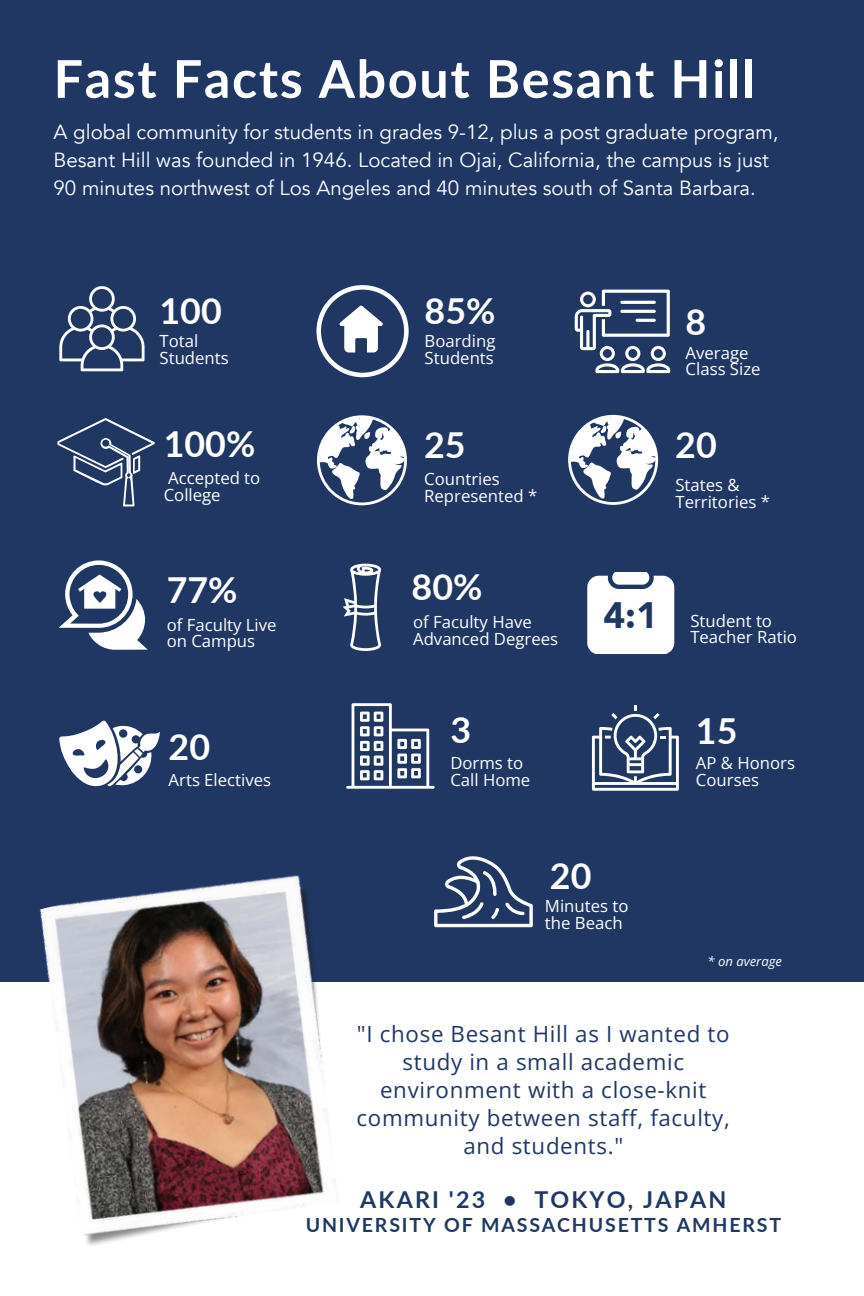
<style>
.page{position:relative;width:864px;height:1296px;background:#fff}
.page>*{position:absolute;margin:0;border:0;box-sizing:border-box;transform-origin:0 0}
.t1{font:700 52.2px "Lato";letter-spacing:.03em;color:#fff}
.t2{font:900 36.8px "Avenir";color:#203764}
.t3{font:700 35.8px "Lato";color:#fff}
.t4{font:700 23.2px "Lato";letter-spacing:.09em;color:#203764}
.t5{font:22.4px/28px "Open Sans";letter-spacing:.03em;color:#203764;text-align:center}
.t6{font:20.4px/28px "Avenir";color:#fff}
.t7{font:700 19.6px "Lato";letter-spacing:.095em;color:#203764}
.t8{font:16.8px/16.8px "Open Sans";color:#fff}
.t9{font:italic 13px "Open Sans";color:#fff}
</style>
<div class="page">
<div style="left:0;top:0;width:864px;height:981px;background:#203764"></div>
<svg style="left:587px;top:573px;width:87px;height:81px;background:#eef0f3"></svg>
<svg style="left:343px;top:564px;width:38px;height:87px"></svg>
<svg style="left:59px;top:560px;width:89px;height:90px"></svg>
<svg style="left:59px;top:286px;width:86px;height:85px"></svg>
<svg style="left:575px;top:290px;width:95px;height:83px"></svg>
<svg style="left:316px;top:285px;width:93px;height:92px"></svg>
<svg style="left:317px;top:415px;width:90px;height:90px"></svg>
<svg style="left:57px;top:418px;width:98px;height:88px"></svg>
<svg style="left:346px;top:703px;width:89px;height:86px"></svg>
<img style="left:0;top:875px;width:389px;height:371px">
<svg style="left:592px;top:705px;width:87px;height:86px"></svg>
<svg style="left:59px;top:721px;width:101px;height:66px"></svg>
<svg style="left:434px;top:856px;width:99px;height:71px"></svg>
<svg style="left:568px;top:415px;width:90px;height:90px"></svg>
<p class="t1" style="left:54px;top:46px;width:702px">Fast Facts About Besant Hill</p>
<p class="t6" style="left:54px;top:118px;width:726px">A global community for students in grades 9-12, plus a post graduate program,<br>Besant Hill was founded in 1946. Located in Ojai, California, the campus is just<br>90 minutes northwest of Los Angeles and 40 minutes south of Santa Barbara.</p>
<p class="t3" style="left:160px;top:289px;width:64px">100</p>
<p class="t8" style="left:160px;top:332px;width:40px">Total</p>
<p class="t8" style="left:160px;top:349px;width:71px">Students</p>
<p class="t3" style="left:164px;top:422px;width:93px">100%</p>
<p class="t8" style="left:168px;top:469px;width:94px">Accepted to</p>
<p class="t8" style="left:164px;top:486px;width:58px">College</p>
<p class="t3" style="left:167px;top:567px;width:72px">77%</p>
<p class="t8" style="left:167px;top:616px;width:111px">of Faculty Live</p>
<p class="t8" style="left:167px;top:632px;width:90px">on Campus</p>
<p class="t3" style="left:169px;top:724px;width:43px">20</p>
<p class="t8" style="left:169px;top:771px;width:104px">Arts Electives</p>
<p class="t3" style="left:425px;top:289px;width:72px">85%</p>
<p class="t8" style="left:425px;top:332px;width:72px">Boarding</p>
<p class="t8" style="left:425px;top:349px;width:71px">Students</p>
<p class="t3" style="left:424px;top:423px;width:43px">25</p>
<p class="t8" style="left:424px;top:470px;width:77px">Countries</p>
<p class="t8" style="left:424px;top:487px;width:115px">Represented *</p>
<p class="t3" style="left:412px;top:564px;width:72px">80%</p>
<p class="t8" style="left:413px;top:613px;width:120px">of Faculty Have</p>
<p class="t8" style="left:413px;top:630px;width:147px">Advanced Degrees</p>
<p class="t3" style="left:450px;top:708px;width:22px">3</p>
<p class="t8" style="left:450px;top:754px;width:74px">Dorms to</p>
<p class="t8" style="left:450px;top:771px;width:81px">Call Home</p>
<p class="t3" style="left:686px;top:299px;width:22px">8</p>
<p class="t8" style="left:686px;top:345px;width:64px">Average</p>
<p class="t8" style="left:686px;top:360px;width:77px">Class Size</p>
<p class="t3" style="left:675px;top:423px;width:43px">20</p>
<p class="t8" style="left:675px;top:476px;width:96px">States &amp;<br>Territories *</p>
<p class="t2" style="left:603px;top:591px;width:56px">4:1</p>
<p class="t8" style="left:690px;top:612px;width:83px">Student to</p>
<p class="t8" style="left:690px;top:629px;width:108px">Teacher Ratio</p>
<p class="t3" style="left:696px;top:709px;width:43px">15</p>
<p class="t8" style="left:696px;top:754px;width:101px">AP &amp; Honors<br>Courses</p>
<p class="t3" style="left:550px;top:854px;width:43px">20</p>
<p class="t8" style="left:545px;top:897px;width:85px">Minutes to</p>
<p class="t8" style="left:545px;top:914px;width:79px">the Beach</p>
<p class="t9" style="left:708px;top:952px;width:76px">* on average</p>
<p class="t5" style="left:357px;top:1020px;width:375px">"I chose Besant Hill as I wanted to study in a small academic environment with a close-knit community between staff, faculty, and students."</p>
<p class="t4" style="left:360px;top:1185px;width:368px">AKARI '23 • TOKYO, JAPAN</p>
<p class="t7" style="left:306px;top:1212px;width:477px">UNIVERSITY OF MASSACHUSETTS AMHERST</p>
</div>
